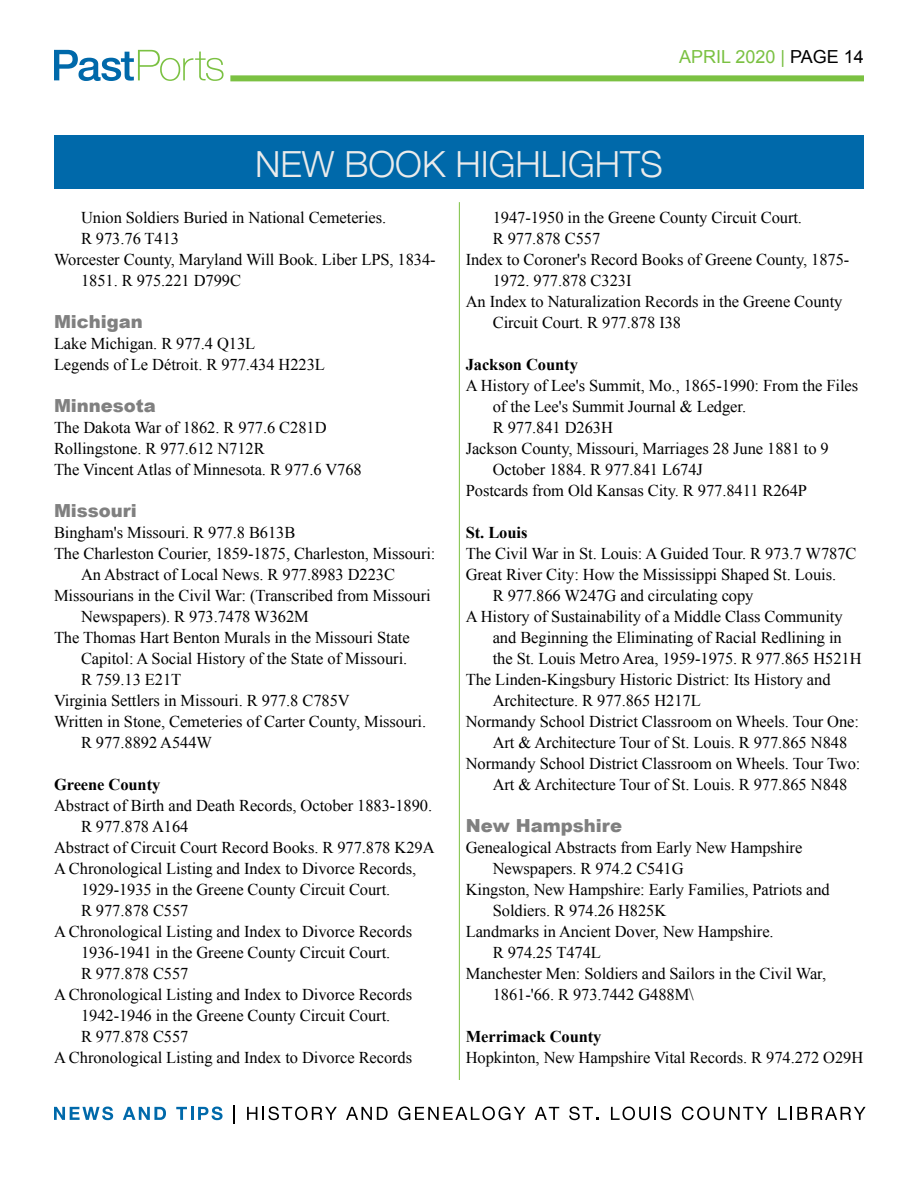
<style>
.page{position:relative;width:918px;height:1188px;background:#fff}
.page>*{position:absolute;margin:0;border:0;box-sizing:border-box;transform-origin:0 0}
.t1{font:300 36px "Helvetica Neue";color:#ebebeb}
.t2{font:900 18px "Arial";color:#808080}
.t3{font:18px "Arial";color:#7bc142}
.t4{font:16.5px/21px "Times New Roman";letter-spacing:-.005em;color:#000}
.t5{font:700 16.5px "Times New Roman";letter-spacing:-.005em;color:#000}
.s1{color:#7abf43}
.s2{color:#000}
</style>
<div class="page">
<div style="left:54px;top:135px;width:810px;height:53px;background:#0069aa"></div>
<svg style="left:54px;top:50px;width:170px;height:31px"></svg>
<div style="left:230px;top:75px;width:634px;height:6px;background:#7bc142"></div>
<svg style="left:54px;top:1107px;width:59px;height:13px"></svg>
<svg style="left:123px;top:1107px;width:43px;height:13px"></svg>
<svg style="left:176px;top:1107px;width:47px;height:13px"></svg>
<svg style="left:234px;top:1106px;width:1px;height:18px"></svg>
<svg style="left:247px;top:1107px;width:90px;height:13px"></svg>
<svg style="left:346px;top:1107px;width:42px;height:13px"></svg>
<svg style="left:398px;top:1107px;width:127px;height:13px"></svg>
<svg style="left:535px;top:1107px;width:24px;height:13px"></svg>
<svg style="left:569px;top:1107px;width:30px;height:13px"></svg>
<svg style="left:611px;top:1107px;width:60px;height:13px"></svg>
<svg style="left:682px;top:1107px;width:85px;height:13px"></svg>
<svg style="left:778px;top:1107px;width:88px;height:13px"></svg>
<hr style="left:459px;top:202px;width:1px;height:878px;background:#7bc142">
<p class="t3" style="left:679px;top:50px;width:186px">APRIL 2020 <span class="s1">|</span> <span class="s2">PAGE 14</span></p>
<h1 class="t1" style="left:255px;top:142px;width:409px">NEW BOOK HIGHLIGHTS</h1>
<p class="t4" style="left:81px;top:209px;width:307px">Union Soldiers Buried in National Cemeteries.</p>
<p class="t4" style="left:81px;top:230px;width:100px">R 973.76 T413</p>
<p class="t4" style="left:54px;top:251px;width:383px">Worcester County, Maryland Will Book. Liber LPS, 1834-</p>
<p class="t4" style="left:81px;top:272px;width:162px">1851. R 975.221 D799C</p>
<p class="t2" style="left:54px;top:315px;width:90px">Michigan</p>
<p class="t4" style="left:54px;top:335px;width:272px">Lake Michigan. R 977.4 Q13L<br>Legends of Le Détroit. R 977.434 H223L</p>
<p class="t2" style="left:54px;top:399px;width:103px">Minnesota</p>
<p class="t4" style="left:54px;top:419px;width:309px">The Dakota War of 1862. R 977.6 C281D<br>Rollingstone. R 977.612 N712R<br>The Vincent Atlas of Minnesota. R 977.6 V768</p>
<p class="t2" style="left:54px;top:504px;width:84px">Missouri</p>
<p class="t4" style="left:54px;top:524px;width:243px">Bingham's Missouri. R 977.8 B613B</p>
<p class="t4" style="left:54px;top:545px;width:383px">The Charleston Courier, 1859-1875, Charleston, Missouri:</p>
<p class="t4" style="left:81px;top:566px;width:316px">An Abstract of Local News. R 977.8983 D223C</p>
<p class="t4" style="left:54px;top:587px;width:378px">Missourians in the Civil War: (Transcribed from Missouri</p>
<p class="t4" style="left:81px;top:608px;width:229px">Newspapers). R 973.7478 W362M</p>
<p class="t4" style="left:54px;top:629px;width:357px">The Thomas Hart Benton Murals in the Missouri State</p>
<p class="t4" style="left:81px;top:650px;width:328px">Capitol: A Social History of the State of Missouri.</p>
<p class="t4" style="left:81px;top:671px;width:102px">R 759.13 E21T</p>
<p class="t4" style="left:54px;top:692px;width:297px">Virginia Settlers in Missouri. R 977.8 C785V</p>
<p class="t4" style="left:54px;top:713px;width:374px">Written in Stone, Cemeteries of Carter County, Missouri.</p>
<p class="t4" style="left:81px;top:734px;width:133px">R 977.8892 A544W</p>
<p class="t5" style="left:54px;top:779px;width:108px">Greene County</p>
<p class="t4" style="left:54px;top:797px;width:380px">Abstract of Birth and Death Records, October 1883-1890.</p>
<p class="t4" style="left:81px;top:818px;width:109px">R 977.878 A164</p>
<p class="t4" style="left:54px;top:839px;width:382px">Abstract of Circuit Court Record Books. R 977.878 K29A</p>
<p class="t4" style="left:54px;top:860px;width:364px">A Chronological Listing and Index to Divorce Records,</p>
<p class="t4" style="left:81px;top:881px;width:311px">1929-1935 in the Greene County Circuit Court.</p>
<p class="t4" style="left:81px;top:902px;width:109px">R 977.878 C557</p>
<p class="t4" style="left:54px;top:923px;width:360px">A Chronological Listing and Index to Divorce Records</p>
<p class="t4" style="left:81px;top:944px;width:311px">1936-1941 in the Greene County Circuit Court.</p>
<p class="t4" style="left:81px;top:965px;width:109px">R 977.878 C557</p>
<p class="t4" style="left:54px;top:986px;width:360px">A Chronological Listing and Index to Divorce Records</p>
<p class="t4" style="left:81px;top:1007px;width:311px">1942-1946 in the Greene County Circuit Court.</p>
<p class="t4" style="left:81px;top:1028px;width:109px">R 977.878 C557</p>
<p class="t4" style="left:54px;top:1049px;width:360px">A Chronological Listing and Index to Divorce Records</p>
<p class="t4" style="left:493px;top:209px;width:311px">1947-1950 in the Greene County Circuit Court.</p>
<p class="t4" style="left:493px;top:230px;width:109px">R 977.878 C557</p>
<p class="t4" style="left:466px;top:251px;width:385px">Index to Coroner's Record Books of Greene County, 1875-</p>
<p class="t4" style="left:493px;top:272px;width:140px">1972. 977.878 C323I</p>
<p class="t4" style="left:466px;top:293px;width:378px">An Index to Naturalization Records in the Greene County</p>
<p class="t4" style="left:493px;top:314px;width:190px">Circuit Court. R 977.878 I38</p>
<p class="t5" style="left:466px;top:359px;width:114px">Jackson County</p>
<p class="t4" style="left:466px;top:377px;width:394px">A History of Lee's Summit, Mo., 1865-1990: From the Files</p>
<p class="t4" style="left:493px;top:398px;width:255px">of the Lee's Summit Journal &amp; Ledger.</p>
<p class="t4" style="left:493px;top:419px;width:122px">R 977.841 D263H</p>
<p class="t4" style="left:466px;top:440px;width:365px">Jackson County, Missouri, Marriages 28 June 1881 to 9</p>
<p class="t4" style="left:493px;top:461px;width:212px">October 1884. R 977.841 L674J</p>
<p class="t4" style="left:466px;top:482px;width:343px">Postcards from Old Kansas City. R 977.8411 R264P</p>
<p class="t5" style="left:466px;top:527px;width:63px">St. Louis</p>
<p class="t4" style="left:466px;top:545px;width:392px">The Civil War in St. Louis: A Guided Tour. R 973.7 W787C</p>
<p class="t4" style="left:466px;top:566px;width:372px">Great River City: How the Mississippi Shaped St. Louis.</p>
<p class="t4" style="left:493px;top:587px;width:262px">R 977.866 W247G and circulating copy</p>
<p class="t4" style="left:466px;top:608px;width:378px">A History of Sustainability of a Middle Class Community</p>
<p class="t4" style="left:493px;top:629px;width:351px">and Beginning the Eliminating of Racial Redlining in</p>
<p class="t4" style="left:493px;top:650px;width:370px">the St. Louis Metro Area, 1959-1975. R 977.865 H521H</p>
<p class="t4" style="left:466px;top:671px;width:366px">The Linden-Kingsbury Historic District: Its History and</p>
<p class="t4" style="left:493px;top:692px;width:210px">Architecture. R 977.865 H217L</p>
<p class="t4" style="left:466px;top:713px;width:395px">Normandy School District Classroom on Wheels. Tour One:</p>
<p class="t4" style="left:493px;top:734px;width:356px">Art &amp; Architecture Tour of St. Louis. R 977.865 N848</p>
<p class="t4" style="left:466px;top:755px;width:396px">Normandy School District Classroom on Wheels. Tour Two:</p>
<p class="t4" style="left:493px;top:776px;width:356px">Art &amp; Architecture Tour of St. Louis. R 977.865 N848</p>
<p class="t2" style="left:466px;top:819px;width:158px">New Hampshire</p>
<p class="t4" style="left:466px;top:839px;width:338px">Genealogical Abstracts from Early New Hampshire</p>
<p class="t4" style="left:493px;top:860px;width:192px">Newspapers. R 974.2 C541G</p>
<p class="t4" style="left:466px;top:881px;width:366px">Kingston, New Hampshire: Early Families, Patriots and</p>
<p class="t4" style="left:493px;top:902px;width:175px">Soldiers. R 974.26 H825K</p>
<p class="t4" style="left:466px;top:923px;width:309px">Landmarks in Ancient Dover, New Hampshire.</p>
<p class="t4" style="left:493px;top:944px;width:110px">R 974.25 T474L</p>
<p class="t4" style="left:466px;top:965px;width:362px">Manchester Men: Soldiers and Sailors in the Civil War,</p>
<p class="t4" style="left:493px;top:986px;width:203px">1861-'66. R 973.7442 G488M\</p>
<p class="t5" style="left:466px;top:1031px;width:137px">Merrimack County</p>
<p class="t4" style="left:466px;top:1049px;width:399px">Hopkinton, New Hampshire Vital Records. R 974.272 O29H</p>
</div>
